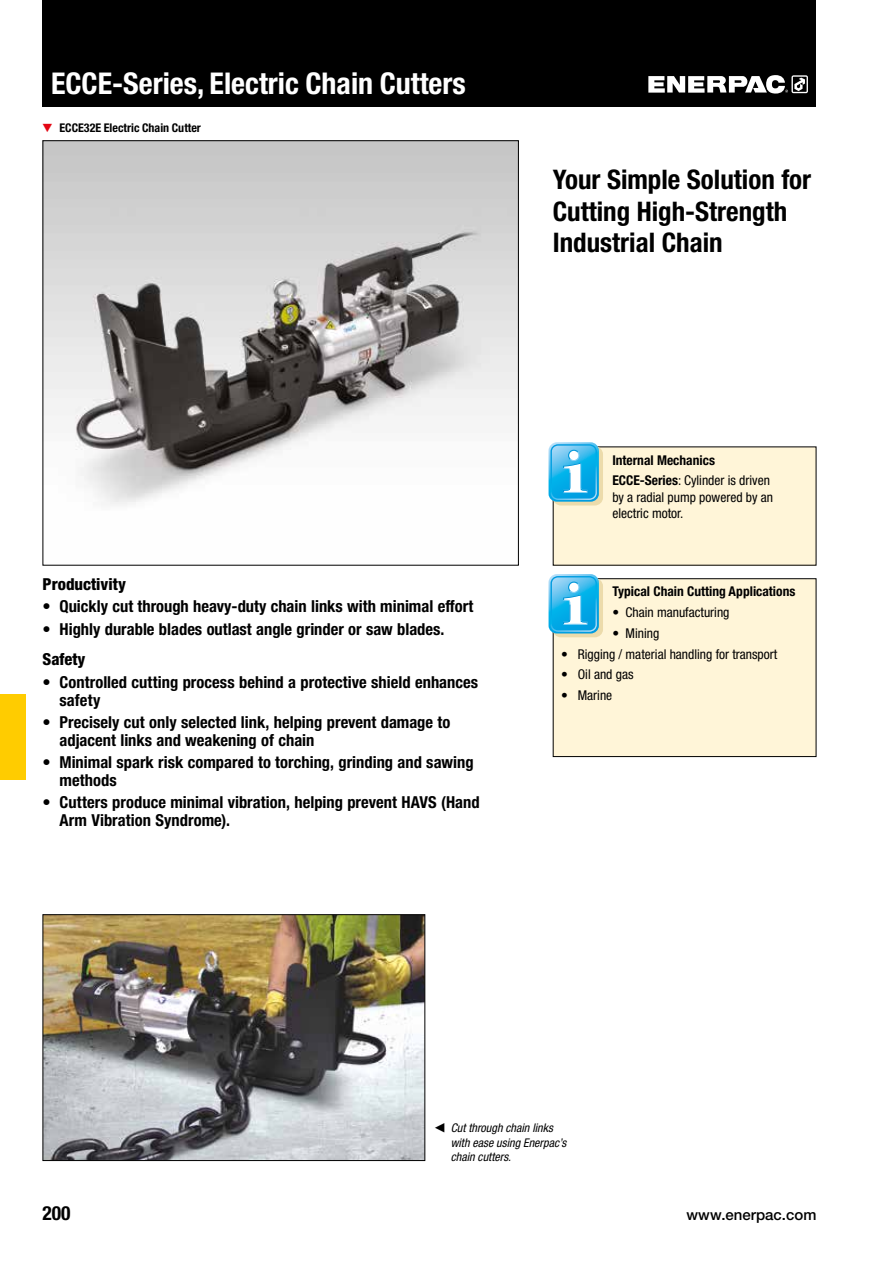
<style>
.page{position:relative;width:893px;height:1263px;background:#fff}
.page>*{position:absolute;margin:0;border:0;box-sizing:border-box;transform-origin:0 0}
.t1{font:700 condensed 30px "Helvetica Neue LTW1 G";color:#fff}
.t2{font:700 condensed 27px/31.5px "Helvetica Neue LTW1 G";color:#000}
.t3{font:700 condensed 19.5px "Helvetica Neue LTW1 G";color:#000}
.t4{font:700 condensed 16.5px/18px "Helvetica Neue LTW1 G";color:#000}
.t5{font:800 condensed 16.5px "Helvetica Neue LTW1 G";color:#000}
.t6{font:500 15px "Helvetica Neue LTW1 G";color:#000}
.t7{font:condensed 13.5px/16.5px "Helvetica Neue LTW1 G";color:#000}
.t8{font:700 condensed 13.5px/20.7px "Helvetica Neue LTW1 G";color:#000}
.t9{font:italic condensed 12px/14.2px "Helvetica Neue LTW1 G";color:#000}
.t10{font:700 condensed 12px "Helvetica Neue LTW1 G";color:#000}
.s1{font-weight:400}
</style>
<div class="page">
<div style="left:43px;top:0;width:773px;height:106px;background:#000"></div>
<svg style="left:648px;top:75px;width:160px;height:19px"></svg>
<div style="left:0;top:695px;width:26px;height:85px;background:#fc0"></div>
<img style="left:45px;top:142px;width:472px;height:363px">
<div style="left:553px;top:447px;width:263px;height:118px;background:#fff5d8"></div>
<div style="left:553px;top:579px;width:263px;height:177px;background:#fff5d8"></div>
<div style="left:553px;top:578px;width:263px;height:179px;border:1px solid #000"></div>
<div style="left:553px;top:446px;width:50px;height:59px;background:#ecdbab;border-radius:8px"></div>
<svg style="left:549px;top:442px;width:50px;height:60px;background:#4bbeeb"></svg>
<div style="left:553px;top:578px;width:50px;height:59px;background:#ecdbab;border-radius:8px"></div>
<svg style="left:549px;top:574px;width:50px;height:59px;background:#4abeec"></svg>
<img style="left:45px;top:916px;width:378px;height:243px">
<div style="left:43px;top:914px;width:382px;height:247px;border:1px solid #000"></div>
<h1 class="t1" style="left:51px;top:65px;width:416px">ECCE-Series, Electric Chain Cutters</h1>
<p class="t10" style="left:60px;top:120px;width:143px">ECCE32E Electric Chain Cutter</p>
<h2 class="t2" style="left:553px;top:164px;width:260px">Your Simple Solution for<br>Cutting High-Strength<br>Industrial Chain</h2>
<p class="t5" style="left:43px;top:574px;width:85px">Productivity</p>
<p class="t4" style="left:43px;top:598px;width:432px">• Quickly cut through heavy-duty chain links with minimal effort</p>
<p class="t4" style="left:43px;top:620px;width:403px">• Highly durable blades outlast angle grinder or saw blades.</p>
<p class="t5" style="left:43px;top:649px;width:45px">Safety</p>
<p class="t4" style="left:60px;top:673px;width:420px;text-indent:-17px">• Controlled cutting process behind a protective shield enhances safety</p>
<p class="t4" style="left:60px;top:713px;width:392px;text-indent:-17px">• Precisely cut only selected link, helping prevent damage to adjacent links and weakening of chain</p>
<p class="t4" style="left:60px;top:753px;width:416px;text-indent:-17px">• Minimal spark risk compared to torching, grinding and sawing methods</p>
<p class="t4" style="left:60px;top:794px;width:422px;text-indent:-17px">• Cutters produce minimal vibration, helping prevent HAVS (Hand<br>Arm Vibration Syndrome).</p>
<p class="t8" style="left:612px;top:450px;width:159px">Internal Mechanics<br>ECCE-Series<span class="s1">: Cylinder is driven</span></p>
<p class="t7" style="left:612px;top:489px;width:162px">by a radial pump powered by an electric motor.</p>
<p class="t8" style="left:612px;top:581px;width:185px">Typical Chain Cutting Applications</p>
<p class="t7" style="left:612px;top:604px;width:119px">• Chain manufacturing</p>
<p class="t7" style="left:612px;top:625px;width:48px">• Mining</p>
<p class="t7" style="left:561px;top:646px;width:218px">• Rigging / material handling for transport</p>
<p class="t7" style="left:561px;top:666px;width:74px">• Oil and gas</p>
<p class="t7" style="left:561px;top:687px;width:52px">• Marine</p>
<p class="t9" style="left:451px;top:1121px;width:117px;text-indent:-17px">◀ Cut through chain links with ease using Enerpac’s chain cutters.</p>
<p class="t3" style="left:43px;top:1202px;width:30px">200</p>
<p class="t6" style="left:686px;top:1206px;width:131px">www.enerpac.com</p>
</div>
